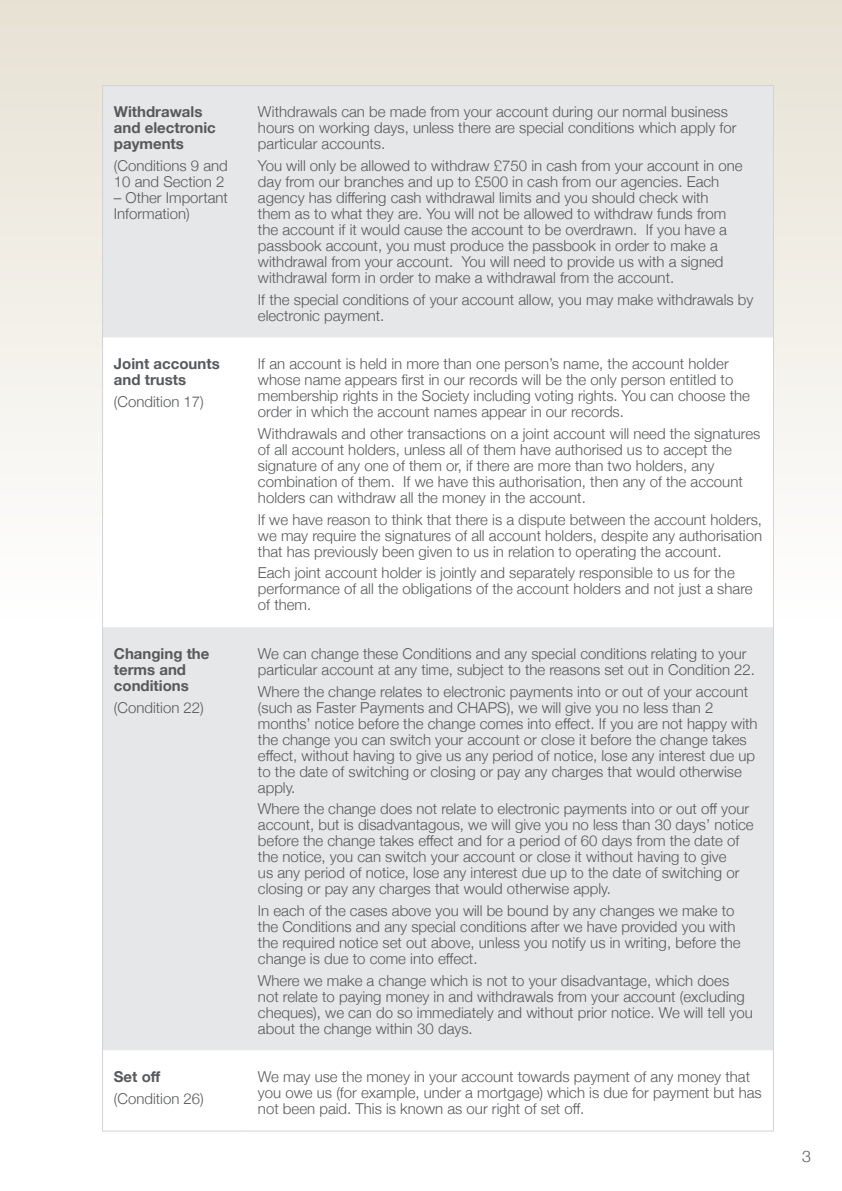
<style>
.page{position:relative;width:842px;height:1191px;background:#fff}
.page>*{position:absolute;margin:0;border:0;box-sizing:border-box;transform-origin:0 0}
.t1{font:300 16px "Helvetica Neue";color:#58595b}
.t2{font:300 15px/16px "Helvetica Neue";color:#58595b}
.t3{font:700 15px/16px "Helvetica Neue";color:#58595b}
</style>
<div class="page">
<div style="left:0;top:0;width:842px;height:617px;background:linear-gradient(to bottom,#e7e1d4,#fefefe)"></div>
<div style="left:103px;top:86px;width:670px;height:251px;background:#e6e7e8"></div>
<svg style="left:103px;top:337px;width:670px;height:714px;fill:#e6e7e8"></svg>
<hr style="left:102px;top:86px;width:1px;height:251px;background:#d1d3d4">
<hr style="left:773px;top:86px;width:1px;height:251px;background:#d1d3d4">
<hr style="left:102px;top:337px;width:1px;height:290px;background:#d1d3d4">
<hr style="left:773px;top:337px;width:1px;height:290px;background:#d1d3d4">
<hr style="left:102px;top:627px;width:1px;height:423px;background:#d1d3d4">
<hr style="left:773px;top:627px;width:1px;height:423px;background:#d1d3d4">
<hr style="left:102px;top:1050px;width:1px;height:80px;background:#d1d3d4">
<hr style="left:773px;top:1050px;width:1px;height:80px;background:#d1d3d4">
<hr style="left:102px;top:1130px;width:145px;height:1px;background:#d1d3d4">
<hr style="left:247px;top:1130px;width:527px;height:1px;background:#d1d3d4">
<hr style="left:102px;top:85px;width:145px;height:1px;background:#d1d3d4">
<hr style="left:247px;top:85px;width:527px;height:1px;background:#d1d3d4">
<p class="t3" style="left:114px;top:104px;width:103px">Withdrawals and electronic payments</p>
<p class="t2" style="left:114px;top:156px;width:115px">(Conditions 9 and<br>10 and Section 2</p>
<p class="t2" style="left:114px;top:188px;width:116px">– Other Important<br>Information)</p>
<p class="t2" style="left:258px;top:103px;width:480px">Withdrawals can be made from your account during our normal business hours on working days, unless there are special conditions which apply for particular accounts.</p>
<p class="t2" style="left:258px;top:156px;width:486px">You will only be allowed to withdraw £750 in cash from your account in one day from our branches and up to £500 in cash from our agencies. Each agency has differing cash withdrawal limits and you should check with them as to what they are. You will not be allowed to withdraw funds from the account if it would cause the account to be overdrawn. If you have a passbook account, you must produce the passbook in order to make a withdrawal from your account. You will need to provide us with a signed withdrawal form in order to make a withdrawal from the account.</p>
<p class="t2" style="left:258px;top:290px;width:497px">If the special conditions of your account allow, you may make withdrawals by electronic payment.</p>
<p class="t3" style="left:114px;top:356px;width:107px">Joint accounts and trusts</p>
<p class="t2" style="left:114px;top:392px;width:92px">(Condition 17)</p>
<p class="t2" style="left:258px;top:355px;width:494px">If an account is held in more than one person’s name, the account holder whose name appears first in our records will be the only person entitled to membership rights in the Society including voting rights. You can choose the order in which the account names appear in our records.</p>
<p class="t2" style="left:258px;top:424px;width:504px">Withdrawals and other transactions on a joint account will need the signatures of all account holders, unless all of them have authorised us to accept the signature of any one of them or, if there are more than two holders, any combination of them. If we have this authorisation, then any of the account holders can withdraw all the money in the account.</p>
<p class="t2" style="left:258px;top:510px;width:506px;text-align:justify">If we have reason to think that there is a dispute between the account holders, we may require the signatures of all account holders, despite any authorisation that has previously been given to us in relation to operating the account.</p>
<p class="t2" style="left:258px;top:564px;width:496px">Each joint account holder is jointly and separately responsible to us for the performance of all the obligations of the account holders and not just a share of them.</p>
<p class="t3" style="left:114px;top:646px;width:97px">Changing the terms and conditions</p>
<p class="t2" style="left:114px;top:698px;width:92px">(Condition 22)</p>
<p class="t2" style="left:258px;top:644px;width:499px">We can change these Conditions and any special conditions relating to your particular account at any time, subject to the reasons set out in Condition 22.</p>
<p class="t2" style="left:258px;top:682px;width:501px">Where the change relates to electronic payments into or out of your account (such as Faster Payments and CHAPS), we will give you no less than 2 months’ notice before the change comes into effect. If you are not happy with the change you can switch your account or close it before the change takes effect, without having to give us any period of notice, lose any interest due up to the date of switching or closing or pay any charges that would otherwise apply.</p>
<p class="t2" style="left:258px;top:800px;width:497px">Where the change does not relate to electronic payments into or out off your account, but is disadvantagous, we will give you no less than 30 days’ notice before the change takes effect and for a period of 60 days from the date of the notice, you can switch your account or close it without having to give<br>us any period of notice, lose any interest due up to the date of switching or closing or pay any charges that would otherwise apply.</p>
<p class="t2" style="left:258px;top:901px;width:484px">In each of the cases above you will be bound by any changes we make to the Conditions and any special conditions after we have provided you with the required notice set out above, unless you notify us in writing, before the change is due to come into effect.</p>
<p class="t2" style="left:258px;top:971px;width:496px">Where we make a change which is not to your disadvantage, which does not relate to paying money in and withdrawals from your account (excluding cheques), we can do so immediately and without prior notice. We will tell you about the change within 30 days.</p>
<p class="t3" style="left:114px;top:1069px;width:48px">Set off</p>
<p class="t2" style="left:114px;top:1089px;width:92px">(Condition 26)</p>
<p class="t2" style="left:258px;top:1068px;width:505px">We may use the money in your account towards payment of any money that you owe us (for example, under a mortgage) which is due for payment but has not been paid. This is known as our right of set off.</p>
<p class="t1" style="left:802px;top:1143px;width:10px">3</p>
</div>
